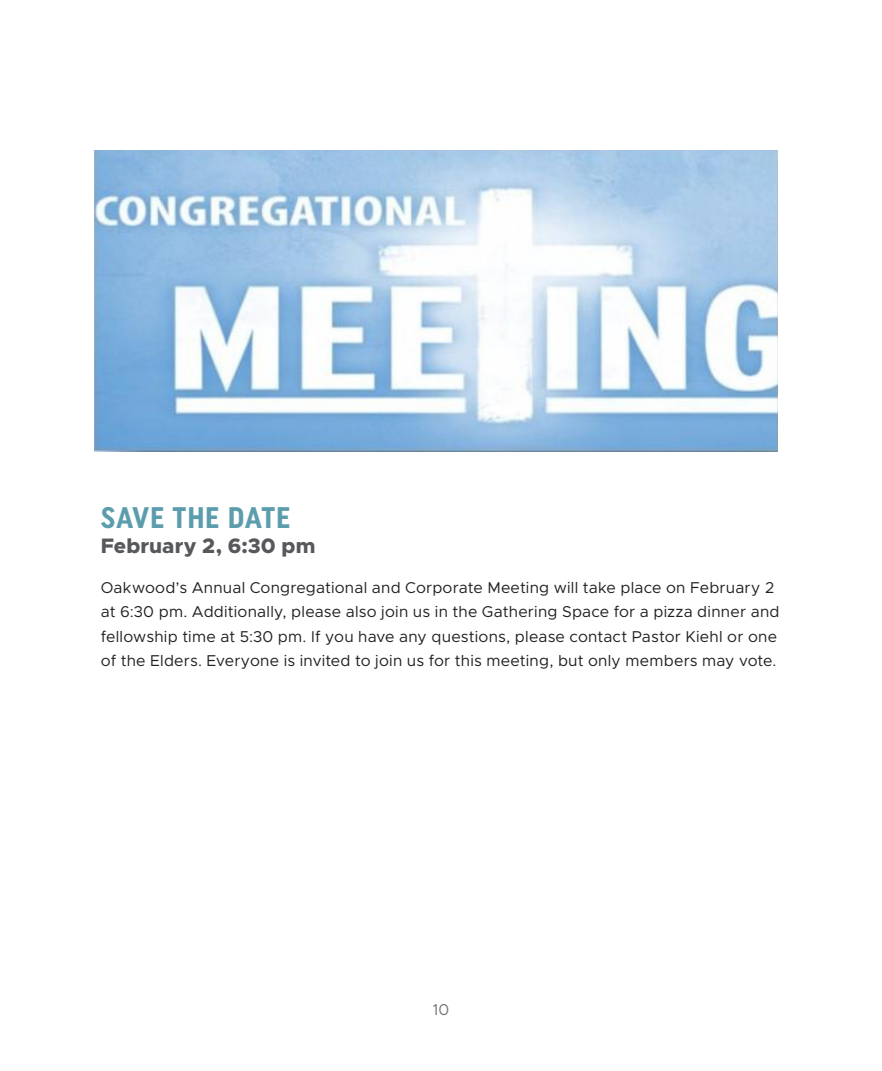
<style>
.page{position:relative;width:882px;height:1071px;background:#fff}
.page>*{position:absolute;margin:0;border:0;box-sizing:border-box;transform-origin:0 0}
.t1{font:700 29.75px "Uniform Condensed";letter-spacing:.025em;color:#5c9dad}
.t2{font:800 21px "Metropolis";letter-spacing:.005em;color:#57585b}
.t3{font:15.75px/24.5px "Metropolis";letter-spacing:.015em;color:#231f20}
.t4{font:15.75px "Metropolis";color:#727477}
</style>
<div class="page">
<img style="left:94px;top:150px;width:684px;height:302px">
<p class="t1" style="left:101px;top:500px;width:191px">SAVE THE DATE</p>
<p class="t2" style="left:101px;top:532px;width:216px">February 2, 6:30 pm</p>
<p class="t3" style="left:101px;top:575px;width:680px">Oakwood’s Annual Congregational and Corporate Meeting will take place on February 2 at 6:30 pm. Additionally, please also join us in the Gathering Space for a pizza dinner and fellowship time at 5:30 pm. If you have any questions, please contact Pastor Kiehl or one of the Elders. Everyone is invited to join us for this meeting, but only members may vote.</p>
<p class="t4" style="left:433px;top:1000px;width:18px">10</p>
</div>
